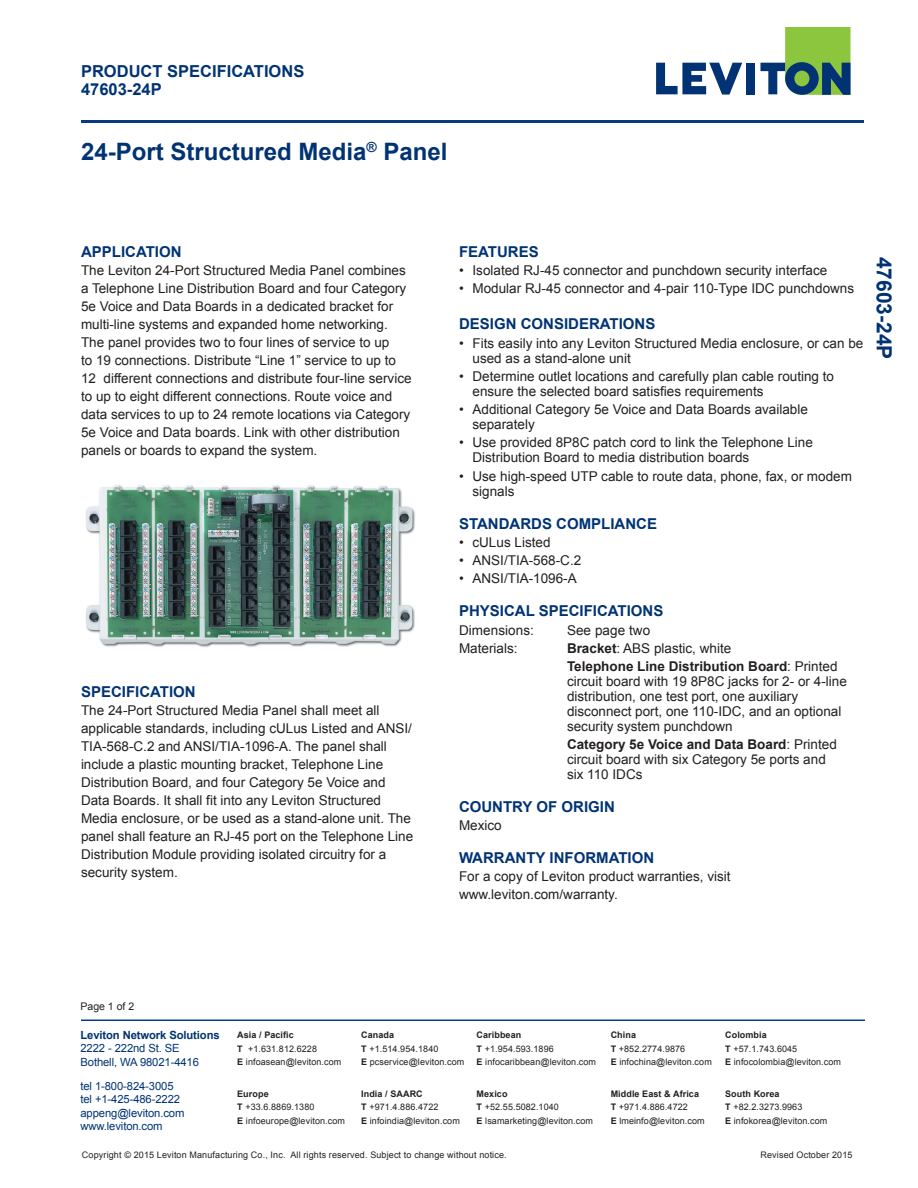
<style>
.page{position:relative;width:918px;height:1188px;background:#fff}
.page>*{position:absolute;margin:0;border:0;box-sizing:border-box;transform-origin:0 0}
.t1{font:700 24px "Arial";color:#013374}
.t2{font:700 21px "Arial";color:#013374}
.t3{font:700 16.5px "Arial";color:#013374}
.t4{font:700 15px "Arial";color:#013374}
.t5{font:13.5px/18px "Arial";color:#231f20}
.t6{font:11.25px/13.5px "Arial";letter-spacing:-.01em;color:#013374}
.t7{font:10.5px "Arial";color:#231f20}
.t8{font:9px/13.5px "Arial";letter-spacing:.01em;color:#231f20}
.t9{font:700 9px "Arial";letter-spacing:.01em;color:#231f20}
.s1{font-weight:700}
</style>
<div class="page">
<svg style="left:656px;top:63px;width:86px;height:32px"></svg>
<div style="left:746px;top:63px;width:9px;height:31px;background:#013374"></div>
<svg style="left:760px;top:27px;width:90px;height:68px"></svg>
<hr style="left:81px;top:120px;width:783px;height:3px;background:#083981">
<hr style="left:81px;top:1020px;width:784px;height:1px;background:#083981">
<img style="left:86px;top:485px;width:329px;height:162px">
<p class="t3" style="left:81px;top:60px;width:225px">PRODUCT SPECIFICATIONS</p>
<p class="t3" style="left:81px;top:78px;width:82px">47603-24P</p>
<p class="t1" style="left:81px;top:135px;width:368px">24-Port Structured Media<sup>®</sup> Panel</p>
<p class="t4" style="left:81px;top:242px;width:102px">APPLICATION</p>
<p class="t5" style="left:81px;top:261px;width:332px">The Leviton 24-Port Structured Media Panel combines a Telephone Line Distribution Board and four Category 5e Voice and Data Boards in a dedicated bracket for multi-line systems and expanded home networking.<br>The panel provides two to four lines of service to up<br>to 19 connections. Distribute “Line 1” service to up to 12 different connections and distribute four-line service to up to eight different connections. Route voice and data services to up to 24 remote locations via Category 5e Voice and Data boards. Link with other distribution panels or boards to expand the system.</p>
<p class="t4" style="left:81px;top:681px;width:116px">SPECIFICATION</p>
<p class="t5" style="left:81px;top:701px;width:334px">The 24-Port Structured Media Panel shall meet all applicable standards, including cULus Listed and ANSI/ TIA-568-C.2 and ANSI/TIA-1096-A. The panel shall include a plastic mounting bracket, Telephone Line Distribution Board, and four Category 5e Voice and Data Boards. It shall fit into any Leviton Structured Media enclosure, or be used as a stand-alone unit. The panel shall feature an RJ-45 port on the Telephone Line Distribution Module providing isolated circuitry for a security system.</p>
<p class="t4" style="left:459px;top:242px;width:81px">FEATURES</p>
<p class="t5" style="left:459px;top:262px;width:370px">• Isolated RJ-45 connector and punchdown security interface</p>
<p class="t5" style="left:459px;top:280px;width:397px">• Modular RJ-45 connector and 4-pair 110-Type IDC punchdowns</p>
<p class="t4" style="left:459px;top:314px;width:198px">DESIGN CONSIDERATIONS</p>
<p class="t5" style="left:472px;top:336px;width:392px;line-height:15px;text-indent:-14px">• Fits easily into any Leviton Structured Media enclosure, or can be used as a stand-alone unit</p>
<p class="t5" style="left:472px;top:369px;width:363px;line-height:15px;text-indent:-14px">• Determine outlet locations and carefully plan cable routing to ensure the selected board satisfies requirements</p>
<p class="t5" style="left:472px;top:402px;width:337px;line-height:15px;text-indent:-14px">• Additional Category 5e Voice and Data Boards available separately</p>
<p class="t5" style="left:472px;top:435px;width:342px;line-height:15px;text-indent:-14px">• Use provided 8P8C patch cord to link the Telephone Line<br>Distribution Board to media distribution boards</p>
<p class="t5" style="left:472px;top:469px;width:381px;line-height:15px;text-indent:-14px">• Use high-speed UTP cable to route data, phone, fax, or modem signals</p>
<p class="t4" style="left:459px;top:513px;width:200px">STANDARDS COMPLIANCE</p>
<p class="t5" style="left:459px;top:533px;width:93px">• cULus Listed</p>
<p class="t5" style="left:459px;top:551px;width:124px">• ANSI/TIA-568-C.2</p>
<p class="t5" style="left:459px;top:570px;width:119px">• ANSI/TIA-1096-A</p>
<p class="t4" style="left:459px;top:601px;width:206px">PHYSICAL SPECIFICATIONS</p>
<p class="t5" style="left:459px;top:621px;width:76px">Dimensions:</p>
<p class="t5" style="left:567px;top:621px;width:85px">See page two</p>
<p class="t5" style="left:459px;top:639px;width:60px">Materials:</p>
<p class="t5" style="left:567px;top:639px;width:166px"><span class="s1">Bracket</span>: ABS plastic, white</p>
<p class="t5" style="left:567px;top:659px;width:281px;line-height:15px"><span class="s1">Telephone Line Distribution Board</span>: Printed circuit board with 19 8P8C jacks for 2- or 4-line distribution, one test port, one auxiliary disconnect port, one 110-IDC, and an optional</p>
<p class="t5" style="left:567px;top:717px;width:167px">security system punchdown</p>
<p class="t5" style="left:567px;top:737px;width:271px;line-height:15px"><span class="s1">Category 5e Voice and Data Board</span>: Printed circuit board with six Category 5e ports and six 110 IDCs</p>
<p class="t4" style="left:459px;top:797px;width:157px">COUNTRY OF ORIGIN</p>
<p class="t5" style="left:459px;top:817px;width:44px">Mexico</p>
<p class="t4" style="left:459px;top:848px;width:197px">WARRANTY INFORMATION</p>
<p class="t5" style="left:459px;top:868px;width:273px">For a copy of Leviton product warranties, visit</p>
<p class="t5" style="left:459px;top:886px;width:160px">www.leviton.com/warranty.</p>
<p class="t2" style="left:898px;top:256px;width:104px;rotate:90deg">47603-24P</p>
<p class="t7" style="left:80px;top:1000px;width:55px">Page 1 of 2</p>
<p class="t6" style="left:80px;top:1028px;width:141px"><span class="s1">Leviton Network Solutions<br></span>2222 - 222nd St. SE<br>Bothell, WA 98021-4416</p>
<p class="t6" style="left:80px;top:1079px;width:95px">tel 1-800-824-3005</p>
<p class="t6" style="left:80px;top:1092px;width:101px">tel +1-425-486-2222</p>
<p class="t6" style="left:80px;top:1106px;width:105px">appeng@leviton.com</p>
<p class="t6" style="left:80px;top:1119px;width:84px">www.leviton.com</p>
<p class="t8" style="left:237px;top:1029px;width:106px"><span class="s1">Asia / Pacific<br>T</span> +1.631.812.6228<br><span class="s1">E</span> infoasean@leviton.com</p>
<p class="t8" style="left:361px;top:1029px;width:105px"><span class="s1">Canada<br>T</span> +1.514.954.1840<br><span class="s1">E</span> pcservice@leviton.com</p>
<p class="t8" style="left:477px;top:1029px;width:121px"><span class="s1">Caribbean<br>T</span> +1.954.593.1896<br><span class="s1">E</span> infocaribbean@leviton.com</p>
<p class="t9" style="left:611px;top:1029px;width:27px">China</p>
<p class="t9" style="left:725px;top:1029px;width:43px">Colombia</p>
<p class="t8" style="left:725px;top:1042px;width:117px"><span class="s1">T</span> +57.1.743.6045<br><span class="s1">E</span> infocolombia@leviton.com</p>
<p class="t8" style="left:611px;top:1042px;width:103px"><span class="s1">T</span> +852.2774.9876<br><span class="s1">E</span> infochina@leviton.com</p>
<p class="t8" style="left:477px;top:1087px;width:118px"><span class="s1">Mexico<br>T</span> +52.55.5082.1040<br><span class="s1">E</span> lsamarketing@leviton.com</p>
<p class="t8" style="left:611px;top:1087px;width:95px"><span class="s1">Middle East &amp; Africa<br>T</span> +971.4.886.4722<br><span class="s1">E</span> lmeinfo@leviton.com</p>
<p class="t8" style="left:725px;top:1087px;width:104px"><span class="s1">South Korea<br>T</span> +82.2.3273.9963<br><span class="s1">E</span> infokorea@leviton.com</p>
<p class="t8" style="left:82px;top:1149px;width:426px">Copyright © 2015 Leviton Manufacturing Co., Inc. All rights reserved. Subject to change without notice.</p>
<p class="t8" style="left:760px;top:1149px;width:94px">Revised October 2015</p>
<p class="t8" style="left:237px;top:1087px;width:109px"><span class="s1">Europe<br>T</span> +33.6.8869.1380<br><span class="s1">E</span> infoeurope@leviton.com</p>
<p class="t9" style="left:361px;top:1088px;width:63px">India / SAARC</p>
<p class="t8" style="left:361px;top:1100px;width:100px"><span class="s1">T</span> +971.4.886.4722<br><span class="s1">E</span> infoindia@leviton.com</p>
</div>
